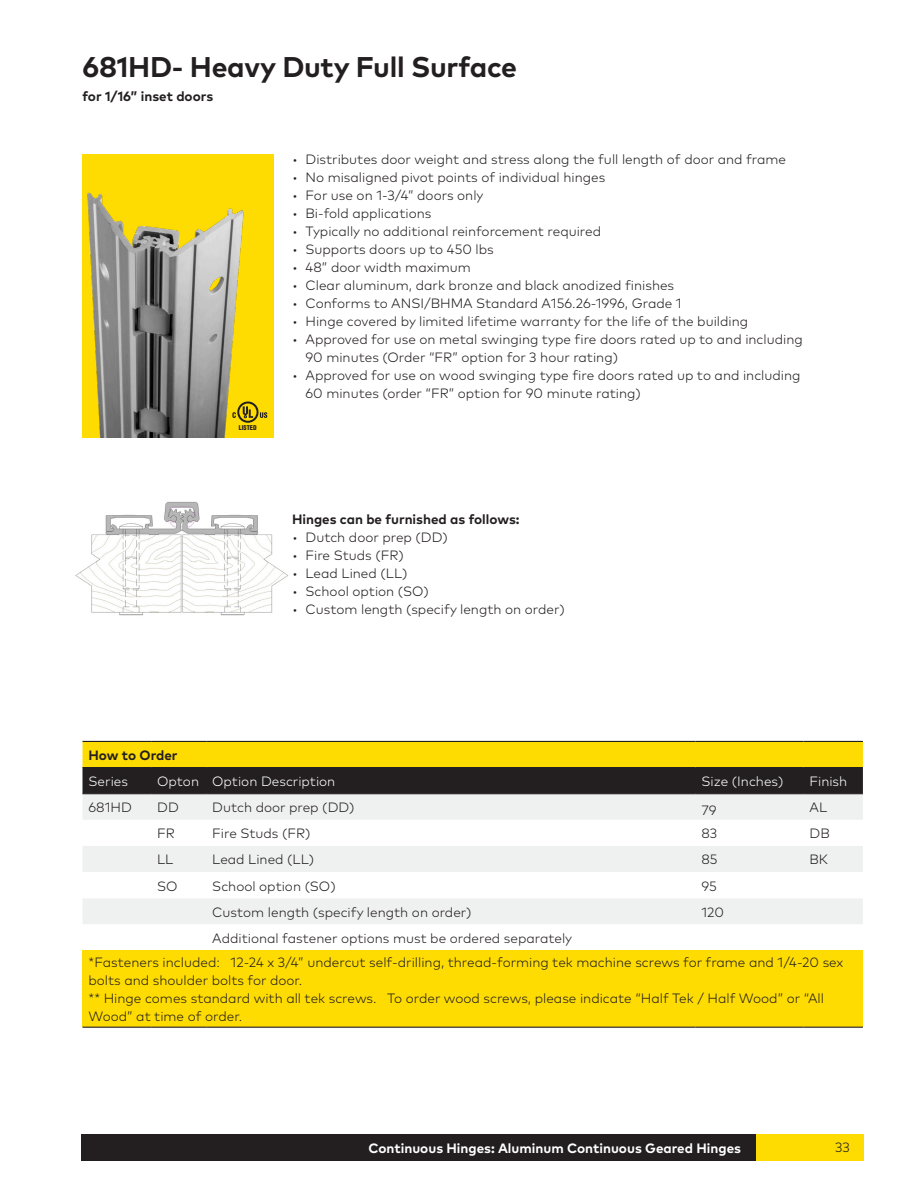
<style>
.page{position:relative;width:918px;height:1188px;background:#fff}
.page>*{position:absolute;margin:0;border:0;box-sizing:border-box;transform-origin:0 0}
.Table_-_Categories{font:700 28.5px "Mark Pro";letter-spacing:-.01em;color:#231f20}
.Table_-_Categories-2{font:300 13.5px/18px "Mark Pro";color:#231f20}
.Table_-_Categories-3{font:700 13.5px "Mark Pro";color:#231f20}
.t1{font:700 13.5px "Mark Pro";color:#fff}
.t2{font:300 13.5px "Mark Pro";color:#fff}
.t3{font:900 condensed 6.45px "Helvetica";color:#231f20}
</style>
<div class="page">
<div style="left:81px;top:1134px;width:783px;height:27px;background:#231f20"></div>
<div style="left:756px;top:1134px;width:108px;height:27px;background:#ffdc01"></div>
<img style="left:82px;top:154px;width:190px;height:284px">
<svg style="left:232px;top:402px;width:35px;height:21px"></svg>
<svg style="left:82px;top:742px;width:781px;height:51px;background:#917d10"></svg>
<div style="left:82px;top:794px;width:781px;height:26px;background:#eff0f0"></div>
<svg style="left:82px;top:846px;width:781px;height:105px"></svg>
<div style="left:82px;top:951px;width:781px;height:76px;background:#ffdc01"></div>
<hr style="left:82px;top:741px;width:69px;height:1px;background:#231f20">
<hr style="left:151px;top:741px;width:55px;height:1px;background:#231f20">
<hr style="left:206px;top:741px;width:490px;height:1px;background:#231f20">
<hr style="left:696px;top:741px;width:108px;height:1px;background:#231f20">
<hr style="left:804px;top:741px;width:59px;height:1px;background:#231f20">
<hr style="left:82px;top:767px;width:69px;height:1px;background:#231f20">
<hr style="left:151px;top:767px;width:55px;height:1px;background:#231f20">
<hr style="left:206px;top:767px;width:490px;height:1px;background:#231f20">
<hr style="left:696px;top:767px;width:108px;height:1px;background:#231f20">
<hr style="left:804px;top:767px;width:59px;height:1px;background:#231f20">
<hr style="left:82px;top:1027px;width:69px;height:1px;background:#231f20">
<hr style="left:151px;top:1027px;width:55px;height:1px;background:#231f20">
<hr style="left:206px;top:1027px;width:490px;height:1px;background:#231f20">
<hr style="left:696px;top:1027px;width:108px;height:1px;background:#231f20">
<hr style="left:804px;top:1027px;width:59px;height:1px;background:#231f20">
<hr style="left:82px;top:793px;width:69px;height:1px;background:#231f20">
<hr style="left:151px;top:793px;width:55px;height:1px;background:#231f20">
<hr style="left:206px;top:793px;width:490px;height:1px;background:#231f20">
<hr style="left:696px;top:793px;width:108px;height:1px;background:#231f20">
<hr style="left:804px;top:793px;width:59px;height:1px;background:#231f20">
<img style="left:76px;top:501px;width:212px;height:115px">
<p class="Table_-_Categories" style="left:82px;top:45px;width:436px">681HD- Heavy Duty Full Surface</p>
<p class="Table_-_Categories-3" style="left:82px;top:85px;width:132px">for 1/16” inset doors</p>
<p class="t3" style="left:239px;top:423px;width:19px">LISTED</p>
<p class="Table_-_Categories-2" style="left:292px;top:149px;width:496px">• Distributes door weight and stress along the full length of door and frame</p>
<p class="Table_-_Categories-2" style="left:292px;top:167px;width:315px">• No misaligned pivot points of individual hinges</p>
<p class="Table_-_Categories-2" style="left:292px;top:185px;width:193px">• For use on 1-3/4” doors only</p>
<p class="Table_-_Categories-2" style="left:292px;top:203px;width:141px">• Bi-fold applications</p>
<p class="Table_-_Categories-2" style="left:292px;top:221px;width:311px">• Typically no additional reinforcement required</p>
<p class="Table_-_Categories-2" style="left:292px;top:239px;width:203px">• Supports doors up to 450 lbs</p>
<p class="Table_-_Categories-2" style="left:292px;top:257px;width:180px">• 48” door width maximum</p>
<p class="Table_-_Categories-2" style="left:292px;top:275px;width:384px">• Clear aluminum, dark bronze and black anodized finishes</p>
<p class="Table_-_Categories-2" style="left:292px;top:293px;width:391px">• Conforms to ANSI/BHMA Standard A156.26-1996, Grade 1</p>
<p class="Table_-_Categories-2" style="left:292px;top:311px;width:458px">• Hinge covered by limited lifetime warranty for the life of the building</p>
<p class="Table_-_Categories-2" style="left:292px;top:329px;width:512px">• Approved for use on metal swinging type fire doors rated up to and including</p>
<p class="Table_-_Categories-2" style="left:306px;top:347px;width:314px">90 minutes (Order “FR” option for 3 hour rating)</p>
<p class="Table_-_Categories-2" style="left:292px;top:365px;width:510px">• Approved for use on wood swinging type fire doors rated up to and including</p>
<p class="Table_-_Categories-2" style="left:306px;top:383px;width:337px">60 minutes (order “FR” option for 90 minute rating)</p>
<p class="Table_-_Categories-3" style="left:292px;top:509px;width:229px">Hinges can be furnished as follows:</p>
<p class="Table_-_Categories-2" style="left:292px;top:527px;width:157px">• Dutch door prep (DD)</p>
<p class="Table_-_Categories-2" style="left:292px;top:545px;width:113px">• Fire Studs (FR)</p>
<p class="Table_-_Categories-2" style="left:292px;top:563px;width:117px">• Lead Lined (LL)</p>
<p class="Table_-_Categories-2" style="left:292px;top:581px;width:138px">• School option (SO)</p>
<p class="Table_-_Categories-2" style="left:292px;top:599px;width:274px">• Custom length (specify length on order)</p>
<p class="Table_-_Categories-3" style="left:88px;top:745px;width:91px">How to Order</p>
<p class="t2" style="left:88px;top:771px;width:41px">Series</p>
<p class="t2" style="left:157px;top:771px;width:43px">Opton</p>
<p class="t2" style="left:212px;top:771px;width:125px">Option Description</p>
<p class="t2" style="left:702px;top:771px;width:83px">Size (Inches)</p>
<p class="t2" style="left:810px;top:771px;width:39px">Finish</p>
<p class="Table_-_Categories-2" style="left:88px;top:797px;width:45px">681HD</p>
<p class="Table_-_Categories-2" style="left:157px;top:797px;width:23px">DD</p>
<p class="Table_-_Categories-2" style="left:212px;top:797px;width:144px">Dutch door prep (DD)</p>
<p class="Table_-_Categories-2" style="left:702px;top:800px;width:17px">79</p>
<p class="Table_-_Categories-2" style="left:810px;top:797px;width:19px">AL</p>
<p class="Table_-_Categories-2" style="left:157px;top:823px;width:19px">FR</p>
<p class="Table_-_Categories-2" style="left:212px;top:823px;width:100px">Fire Studs (FR)</p>
<p class="Table_-_Categories-2" style="left:702px;top:823px;width:17px">83</p>
<p class="Table_-_Categories-2" style="left:810px;top:823px;width:22px">DB</p>
<p class="Table_-_Categories-2" style="left:157px;top:850px;width:18px">LL</p>
<p class="Table_-_Categories-2" style="left:212px;top:850px;width:104px">Lead Lined (LL)</p>
<p class="Table_-_Categories-2" style="left:702px;top:850px;width:18px">85</p>
<p class="Table_-_Categories-2" style="left:810px;top:850px;width:20px">BK</p>
<p class="Table_-_Categories-2" style="left:157px;top:876px;width:22px">SO</p>
<p class="Table_-_Categories-2" style="left:212px;top:876px;width:125px">School option (SO)</p>
<p class="Table_-_Categories-2" style="left:702px;top:876px;width:17px">95</p>
<p class="Table_-_Categories-2" style="left:212px;top:902px;width:261px">Custom length (specify length on order)</p>
<p class="Table_-_Categories-2" style="left:702px;top:902px;width:24px">120</p>
<p class="Table_-_Categories-2" style="left:212px;top:928px;width:361px">Additional fastener options must be ordered separately</p>
<p class="Table_-_Categories-2" style="left:88px;top:952px;width:756px">*Fasteners included: 12-24 x 3/4” undercut self-drilling, thread-forming tek machine screws for frame and 1/4-20 sex bolts and shoulder bolts for door.</p>
<p class="Table_-_Categories-2" style="left:88px;top:988px;width:737px">** Hinge comes standard with all tek screws. To order wood screws, please indicate “Half Tek / Half Wood” or “All<br>Wood” at time of order.</p>
<p class="t1" style="left:368px;top:1138px;width:374px">Continuous Hinges: Aluminum Continuous Geared Hinges</p>
<p class="Table_-_Categories-2" style="left:835px;top:1138px;width:16px">33</p>
</div>
